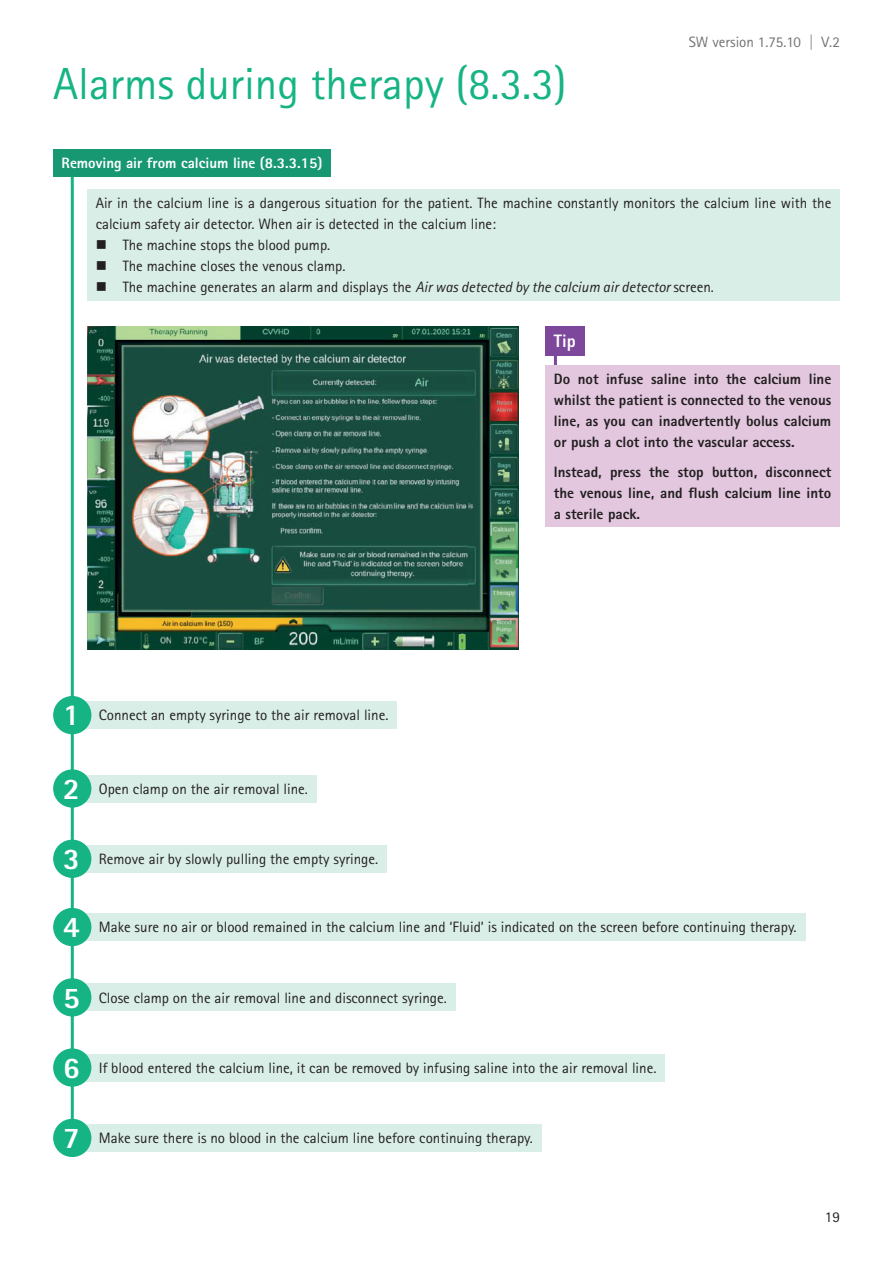
<style>
.page{position:relative;width:893px;height:1263px;background:#fff}
.page>*{position:absolute;margin:0;border:0;box-sizing:border-box;transform-origin:0 0}
.t1{font:45px "Rotis Sans Serif Pro";color:#16b484}
.t2{font:800 30px "Rotis Sans Serif Pro";color:#fff}
.t3{font:800 18px "Rotis Sans Serif Pro";color:#fff}
.t4{font:15px "Rotis Sans Serif Pro";color:#231f20}
.t5{font:800 15px/21px "Rotis Sans Serif Pro";color:#231f20;text-align:justify}
.t6{font:800 15px "Rotis Sans Serif Pro";color:#fff}
.t7{font:15px "Rotis Sans Serif Pro";color:#717275}
.s1{font-style:italic}
</style>
<div class="page">
<hr style="left:71px;top:152px;width:3px;height:991px;background:#16b484">
<div style="left:82px;top:701px;width:315px;height:28px;background:#d9eee6"></div>
<div style="left:82px;top:775px;width:234px;height:27px;background:#d9eee6"></div>
<div style="left:82px;top:845px;width:305px;height:27px;background:#d9eee6"></div>
<div style="left:82px;top:913px;width:723px;height:28px;background:#d9eee6"></div>
<div style="left:82px;top:1054px;width:583px;height:27px;background:#d9eee6"></div>
<div style="left:82px;top:984px;width:373px;height:27px;background:#d9eee6"></div>
<div style="left:82px;top:1124px;width:459px;height:27px;background:#d9eee6"></div>
<div style="left:53px;top:149px;width:278px;height:27px;background:#179873"></div>
<div style="left:53px;top:696px;width:38px;height:38px;background:#16b484;border-radius:50%"></div>
<div style="left:53px;top:769px;width:38px;height:39px;background:#16b484;border-radius:50%"></div>
<div style="left:53px;top:840px;width:38px;height:38px;background:#16b484;border-radius:50%"></div>
<div style="left:53px;top:908px;width:38px;height:38px;background:#16b484;border-radius:50%"></div>
<div style="left:53px;top:1048px;width:38px;height:39px;background:#16b484;border-radius:50%"></div>
<div style="left:53px;top:978px;width:38px;height:38px;background:#16b484;border-radius:50%"></div>
<div style="left:53px;top:1119px;width:38px;height:38px;background:#16b484;border-radius:50%"></div>
<div style="left:87px;top:189px;width:753px;height:112px;background:#d9eee6"></div>
<img style="left:87px;top:326px;width:432px;height:323px">
<hr style="left:554px;top:347px;width:3px;height:130px;background:#7d489c">
<div style="left:545px;top:365px;width:295px;height:162px;background:#e2c7df"></div>
<div style="left:545px;top:326px;width:39px;height:30px;background:#7d489c"></div>
<h1 class="t1" style="left:53px;top:57px;width:515px">Alarms during therapy (8.3.3)</h1>
<p class="t6" style="left:62px;top:153px;width:262px">Removing air from calcium line (8.3.3.15)</p>
<p class="t7" style="left:689px;top:33px;width:153px">SW version 1.75.10 | V.2</p>
<p class="t4" style="left:96px;top:194px;width:737px">Air in the calcium line is a dangerous situation for the patient. The machine constantly monitors the calcium line with the</p>
<p class="t4" style="left:96px;top:215px;width:402px">calcium safety air detector. When air is detected in the calcium line:</p>
<p class="t4" style="left:123px;top:236px;width:209px">The machine stops the blood pump.</p>
<p class="t4" style="left:123px;top:257px;width:224px">The machine closes the venous clamp.</p>
<p class="t4" style="left:123px;top:278px;width:593px">The machine generates an alarm and displays the <span class="s1">Air was detected by the calcium air detector</span> screen.</p>
<p class="t3" style="left:554px;top:330px;width:23px">Tip</p>
<p class="t5" style="left:554px;top:368px;width:279px">Do not infuse saline into the calcium line whilst the patient is connected to the venous line, as you can inadvertently bolus calcium or push a clot into the vascular access.</p>
<p class="t5" style="left:554px;top:461px;width:279px">Instead, press the stop button, disconnect the venous line, and flush calcium line into a sterile pack.</p>
<h2 class="t2" style="left:63px;top:696px;width:18px">1</h2>
<p class="t4" style="left:99px;top:706px;width:291px">Connect an empty syringe to the air removal line.</p>
<h2 class="t2" style="left:63px;top:770px;width:18px">2</h2>
<p class="t4" style="left:99px;top:780px;width:211px">Open clamp on the air removal line.</p>
<h2 class="t2" style="left:63px;top:840px;width:18px">3</h2>
<p class="t4" style="left:99px;top:850px;width:281px">Remove air by slowly pulling the empty syringe.</p>
<h2 class="t2" style="left:63px;top:908px;width:18px">4</h2>
<p class="t4" style="left:99px;top:918px;width:699px">Make sure no air or blood remained in the calcium line and ‘Fluid’ is indicated on the screen before continuing therapy.</p>
<h2 class="t2" style="left:63px;top:978px;width:18px">5</h2>
<p class="t4" style="left:99px;top:989px;width:349px">Close clamp on the air removal line and disconnect syringe.</p>
<h2 class="t2" style="left:63px;top:1049px;width:18px">6</h2>
<p class="t4" style="left:99px;top:1059px;width:559px">If blood entered the calcium line, it can be removed by infusing saline into the air removal line.</p>
<h2 class="t2" style="left:63px;top:1119px;width:18px">7</h2>
<p class="t4" style="left:99px;top:1129px;width:436px">Make sure there is no blood in the calcium line before continuing therapy.</p>
<p class="t4" style="left:825px;top:1208px;width:16px">19</p>
</div>
